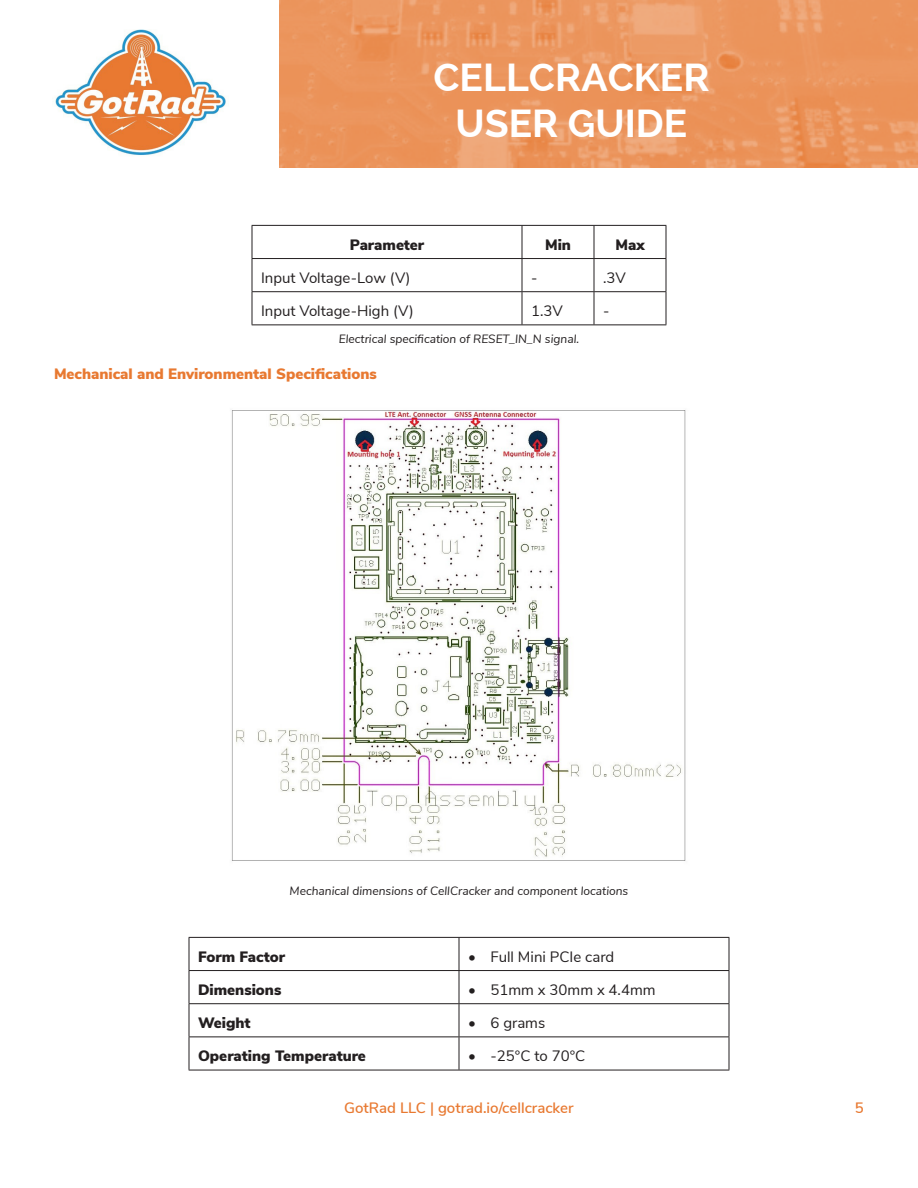
<style>
.page{position:relative;width:918px;height:1188px;background:#fff}
.page>*{position:absolute;margin:0;border:0;box-sizing:border-box;transform-origin:0 0}
.t1{font:700 39px/46.8px "Raleway";color:#fff;text-align:center}
.body{font:900 15px "Nunito Sans";color:#231f20}
.bl{font:15px "Nunito Sans";color:#231f20}
.body-2{font:15px "Nunito Sans";color:#231f20}
.t2{font:900 15px "Nunito Sans";color:#e87931}
.t3{font:600 15px "Nunito Sans";color:#e87931}
.t4{font:italic 12px "Nunito Sans";color:#231f20}
</style>
<div class="page">
<svg style="left:279px;top:0;width:639px;height:168px;background:#eb965f"></svg>
<img style="left:55px;top:29px;width:171px;height:127px">
<hr style="left:252px;top:225px;width:270px;height:1px;background:#231f20">
<hr style="left:252px;top:226px;width:1px;height:32px;background:#231f20">
<hr style="left:522px;top:225px;width:72px;height:1px;background:#231f20">
<hr style="left:522px;top:226px;width:1px;height:32px;background:#231f20">
<hr style="left:594px;top:225px;width:72px;height:1px;background:#231f20">
<hr style="left:594px;top:226px;width:1px;height:32px;background:#231f20">
<hr style="left:666px;top:226px;width:1px;height:32px;background:#231f20">
<hr style="left:252px;top:258px;width:270px;height:1px;background:#231f20">
<hr style="left:252px;top:259px;width:1px;height:32px;background:#231f20">
<hr style="left:522px;top:258px;width:72px;height:1px;background:#231f20">
<hr style="left:522px;top:259px;width:1px;height:32px;background:#231f20">
<hr style="left:594px;top:258px;width:72px;height:1px;background:#231f20">
<hr style="left:594px;top:259px;width:1px;height:32px;background:#231f20">
<hr style="left:666px;top:259px;width:1px;height:32px;background:#231f20">
<hr style="left:252px;top:291px;width:270px;height:1px;background:#231f20">
<hr style="left:252px;top:292px;width:1px;height:32px;background:#231f20">
<hr style="left:522px;top:291px;width:72px;height:1px;background:#231f20">
<hr style="left:522px;top:292px;width:1px;height:32px;background:#231f20">
<hr style="left:594px;top:291px;width:72px;height:1px;background:#231f20">
<hr style="left:594px;top:292px;width:1px;height:32px;background:#231f20">
<hr style="left:666px;top:292px;width:1px;height:32px;background:#231f20">
<hr style="left:252px;top:324px;width:270px;height:1px;background:#231f20">
<hr style="left:522px;top:324px;width:72px;height:1px;background:#231f20">
<hr style="left:594px;top:324px;width:72px;height:1px;background:#231f20">
<img style="left:231px;top:410px;width:455px;height:451px">
<hr style="left:189px;top:937px;width:270px;height:1px;background:#231f20">
<hr style="left:189px;top:938px;width:1px;height:32px;background:#231f20">
<hr style="left:459px;top:937px;width:270px;height:1px;background:#231f20">
<hr style="left:459px;top:938px;width:1px;height:32px;background:#231f20">
<hr style="left:729px;top:938px;width:1px;height:32px;background:#231f20">
<hr style="left:189px;top:970px;width:270px;height:1px;background:#231f20">
<hr style="left:189px;top:971px;width:1px;height:32px;background:#231f20">
<hr style="left:459px;top:970px;width:270px;height:1px;background:#231f20">
<hr style="left:459px;top:971px;width:1px;height:32px;background:#231f20">
<hr style="left:729px;top:971px;width:1px;height:32px;background:#231f20">
<hr style="left:189px;top:1003px;width:270px;height:1px;background:#231f20">
<hr style="left:189px;top:1004px;width:1px;height:33px;background:#231f20">
<hr style="left:459px;top:1003px;width:270px;height:1px;background:#231f20">
<hr style="left:459px;top:1004px;width:1px;height:33px;background:#231f20">
<hr style="left:729px;top:1004px;width:1px;height:33px;background:#231f20">
<hr style="left:189px;top:1037px;width:270px;height:1px;background:#231f20">
<hr style="left:189px;top:1037px;width:1px;height:33px;background:#231f20">
<hr style="left:459px;top:1037px;width:270px;height:1px;background:#231f20">
<hr style="left:459px;top:1037px;width:1px;height:33px;background:#231f20">
<hr style="left:729px;top:1037px;width:1px;height:33px;background:#231f20">
<hr style="left:189px;top:1070px;width:270px;height:1px;background:#231f20">
<hr style="left:459px;top:1070px;width:270px;height:1px;background:#231f20">
<h1 class="t1" style="left:433px;top:54px;width:278px">CELLCRACKER<br>USER GUIDE</h1>
<p class="body" style="left:350px;top:233px;width:76px">Parameter</p>
<p class="body" style="left:545px;top:233px;width:27px">Min</p>
<p class="body" style="left:615px;top:233px;width:31px">Max</p>
<p class="body-2" style="left:261px;top:267px;width:151px">Input Voltage-Low (V)</p>
<p class="body-2" style="left:531px;top:267px;width:8px">-</p>
<p class="body-2" style="left:603px;top:267px;width:24px">.3V</p>
<p class="body-2" style="left:261px;top:300px;width:154px">Input Voltage-High (V)</p>
<p class="body-2" style="left:531px;top:300px;width:33px">1.3V</p>
<p class="body-2" style="left:603px;top:300px;width:8px">-</p>
<p class="t4" style="left:339px;top:330px;width:242px">Electrical specification of RESET_IN_N signal.</p>
<p class="t2" style="left:54px;top:362px;width:324px">Mechanical and Environmental Specifications</p>
<p class="t4" style="left:290px;top:882px;width:340px">Mechanical dimensions of CellCracker and component locations</p>
<p class="body" style="left:198px;top:945px;width:89px">Form Factor</p>
<p class="bl" style="left:468px;top:945px;width:148px">• Full Mini PCIe card</p>
<p class="body" style="left:198px;top:978px;width:85px">Dimensions</p>
<p class="bl" style="left:468px;top:979px;width:189px">• 51mm x 30mm x 4.4mm</p>
<p class="body" style="left:198px;top:1012px;width:54px">Weight</p>
<p class="bl" style="left:468px;top:1012px;width:79px">• 6 grams</p>
<p class="body" style="left:198px;top:1045px;width:169px">Operating Temperature</p>
<p class="bl" style="left:468px;top:1045px;width:119px">• -25°C to 70°C</p>
<p class="t3" style="left:344px;top:1097px;width:231px">GotRad LLC | gotrad.io/cellcracker</p>
<p class="t3" style="left:855px;top:1097px;width:10px">5</p>
</div>
